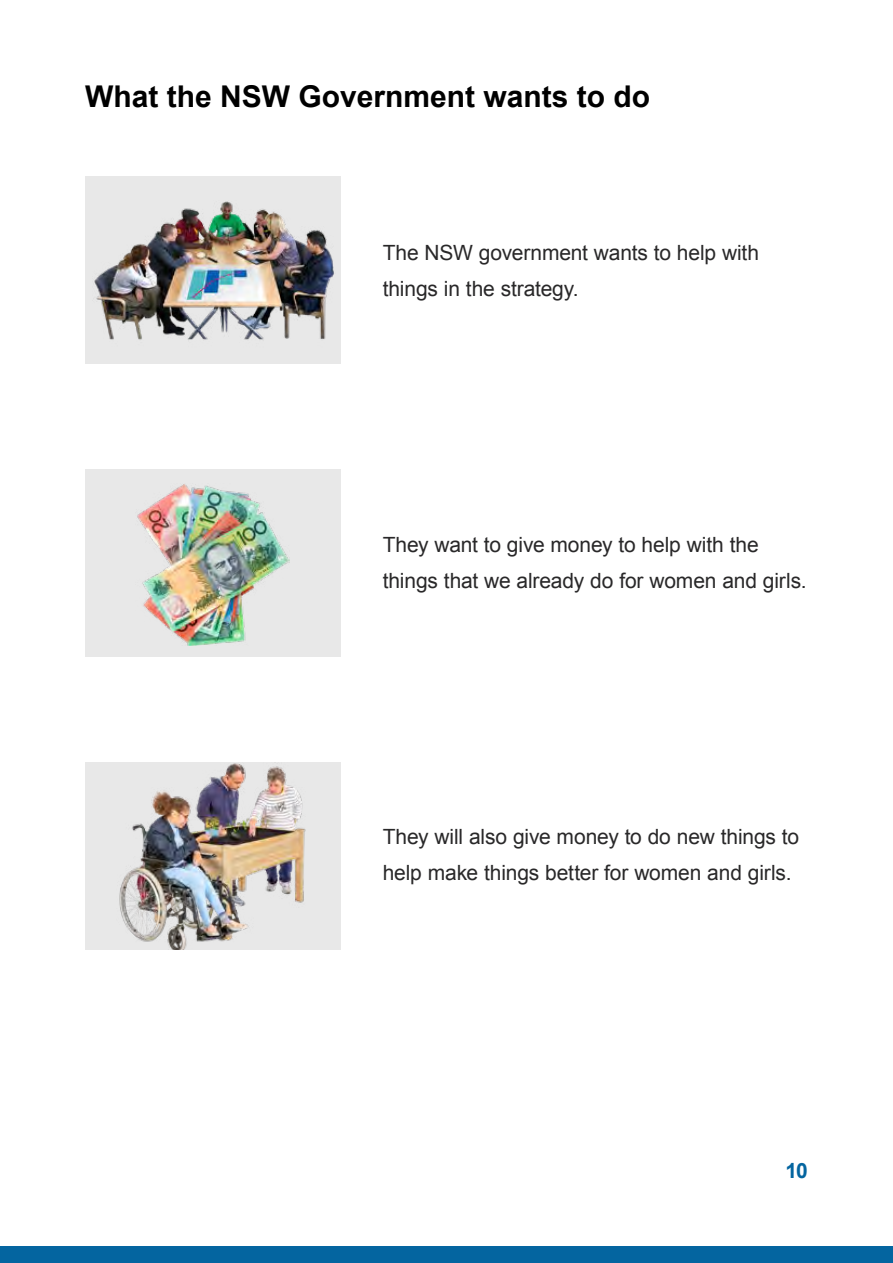
<style>
.page{position:relative;width:893px;height:1263px;background:#fff}
.page>*{position:absolute;margin:0;border:0;box-sizing:border-box;transform-origin:0 0}
.t1{font:700 30px "Arial";color:#000}
.t2{font:21px/36px "Arial";letter-spacing:-.005em;color:#292829}
.t3{font:700 21px "Arial";color:#0465a0}
</style>
<div class="page">
<div style="left:0;top:1246px;width:893px;height:17px;background:#0465a0"></div>
<div style="left:85px;top:470px;width:255px;height:187px;background:#e8e8e8"></div>
<img style="left:137px;top:484px;width:152px;height:161px">
<div style="left:85px;top:762px;width:255px;height:187px;background:#e8e8e8"></div>
<img style="left:119px;top:763px;width:187px;height:186px">
<div style="left:85px;top:176px;width:255px;height:188px;background:#e8e8e8"></div>
<img style="left:94px;top:201px;width:240px;height:139px">
<h1 class="t1" style="left:85px;top:77px;width:567px">What the NSW Government wants to do</h1>
<p class="t2" style="left:383px;top:235px;width:378px">The NSW government wants to help with things in the strategy.</p>
<p class="t2" style="left:383px;top:527px;width:426px">They want to give money to help with the things that we already do for women and girls.</p>
<p class="t2" style="left:383px;top:819px;width:418px">They will also give money to do new things to help make things better for women and girls.</p>
<p class="t3" style="left:785px;top:1157px;width:24px">10</p>
</div>
